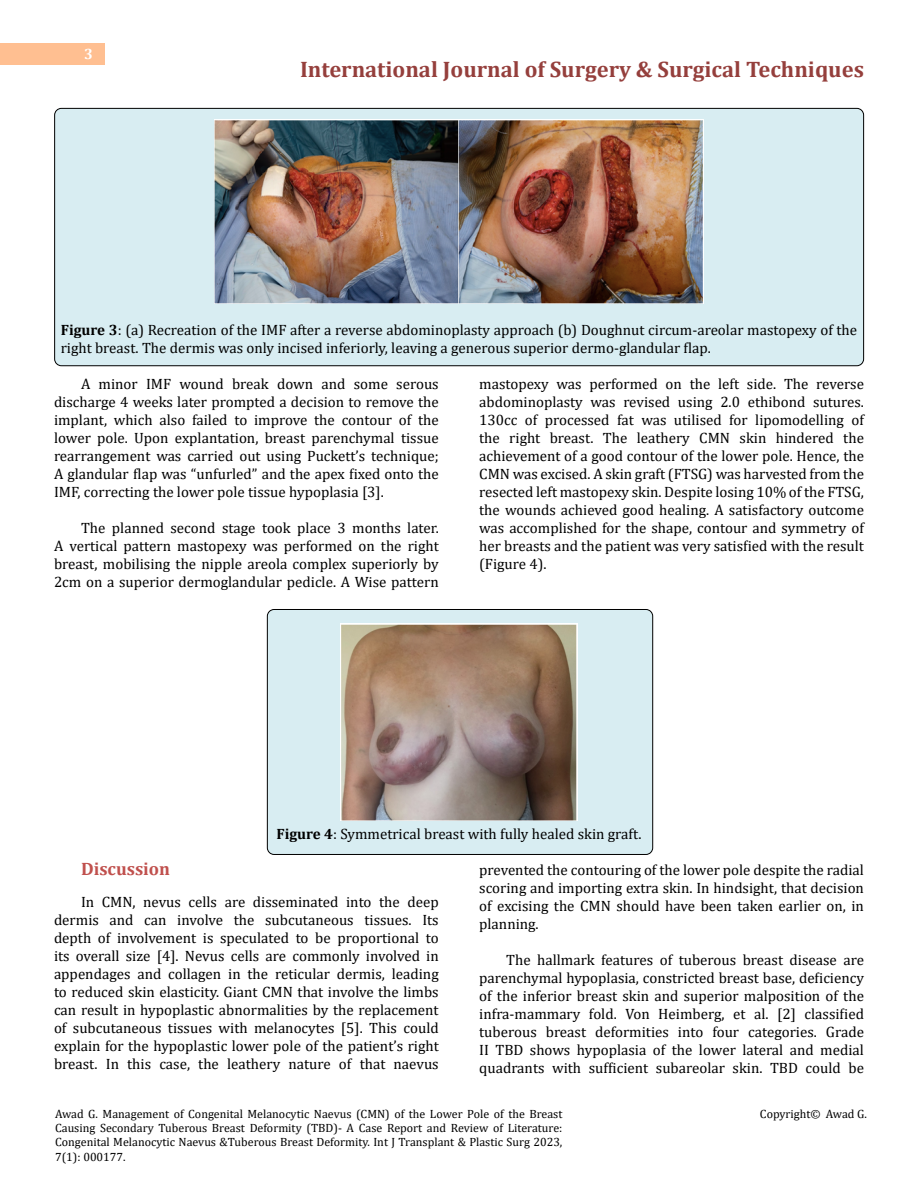
<style>
.page{position:relative;width:918px;height:1188px;background:#fff}
.page>*{position:absolute;margin:0;border:0;box-sizing:border-box;transform-origin:0 0}
.t1{font:700 22.5px "Cambria";color:#953f3c}
.t2{font:700 18px "Cambria";color:#c0504d}
.t3{font:15px/18px "Cambria";color:#000;text-align:justify}
.t4{font:700 15px "Cambria";color:#fff}
.t5{font:12px/14.4px "Cambria";color:#000;text-align:justify}
.s1{font-weight:700}
</style>
<div class="page">
<div style="left:0;top:43px;width:105px;height:21px;background:#ffbf91"></div>
<div style="left:267px;top:609px;width:386px;height:245px;background:#d8edf2;border-radius:7px"></div>
<div style="left:267px;top:609px;width:386px;height:246px;border:1px solid #000;border-radius:7px"></div>
<div style="left:55px;top:108px;width:809px;height:258px;background:#d8edf2;border-radius:7px"></div>
<div style="left:54px;top:108px;width:810px;height:258px;border:1px solid #000;border-radius:7px"></div>
<img style="left:215px;top:119px;width:488px;height:185px">
<img style="left:340px;top:623px;width:238px;height:198px">
<p class="t4" style="left:84px;top:44px;width:10px">3</p>
<h1 class="t1" style="left:300px;top:54px;width:566px">International Journal of Surgery &amp; Surgical Techniques</h1>
<p class="t3" style="left:61px;top:321px;width:798px"><span class="s1">Figure 3</span>: (a) Recreation of the IMF after a reverse abdominoplasty approach (b) Doughnut circum-areolar mastopexy of the right breast. The dermis was only incised inferiorly, leaving a generous superior dermo-glandular flap.</p>
<p class="t3" style="left:54px;top:375px;width:386px;text-indent:27px">A minor IMF wound break down and some serous discharge 4 weeks later prompted a decision to remove the implant, which also failed to improve the contour of the lower pole. Upon explantation, breast parenchymal tissue rearrangement was carried out using Puckett’s technique; A glandular flap was “unfurled” and the apex fixed onto the IMF, correcting the lower pole tissue hypoplasia [3].</p>
<p class="t3" style="left:54px;top:519px;width:386px;text-indent:27px">The planned second stage took place 3 months later.<br>A vertical pattern mastopexy was performed on the right breast, mobilising the nipple areola complex superiorly by 2cm on a superior dermoglandular pedicle. A Wise pattern</p>
<p class="t3" style="left:479px;top:375px;width:386px">mastopexy was performed on the left side. The reverse abdominoplasty was revised using 2.0 ethibond sutures.<br>130cc of processed fat was utilised for lipomodelling of the right breast. The leathery CMN skin hindered the achievement of a good contour of the lower pole. Hence, the CMN was excised. A skin graft (FTSG) was harvested from the resected left mastopexy skin. Despite losing 10% of the FTSG, the wounds achieved good healing. A satisfactory outcome was accomplished for the shape, contour and symmetry of her breasts and the patient was very satisfied with the result (Figure 4).</p>
<p class="t3" style="left:277px;top:825px;width:366px"><span class="s1">Figure 4</span>: Symmetrical breast with fully healed skin graft.</p>
<p class="t2" style="left:81px;top:856px;width:91px">Discussion</p>
<p class="t3" style="left:54px;top:893px;width:386px;text-indent:27px">In CMN, nevus cells are disseminated into the deep dermis and can involve the subcutaneous tissues. Its depth of involvement is speculated to be proportional to its overall size [4]. Nevus cells are commonly involved in appendages and collagen in the reticular dermis, leading to reduced skin elasticity. Giant CMN that involve the limbs can result in hypoplastic abnormalities by the replacement of subcutaneous tissues with melanocytes [5]. This could explain for the hypoplastic lower pole of the patient’s right breast. In this case, the leathery nature of that naevus</p>
<p class="t3" style="left:479px;top:861px;width:386px">prevented the contouring of the lower pole despite the radial scoring and importing extra skin. In hindsight, that decision of excising the CMN should have been taken earlier on, in planning.</p>
<p class="t3" style="left:479px;top:951px;width:386px;text-indent:27px">The hallmark features of tuberous breast disease are parenchymal hypoplasia, constricted breast base, deficiency of the inferior breast skin and superior malposition of the infra-mammary fold. Von Heimberg, et al. [2] classified tuberous breast deformities into four categories. Grade II TBD shows hypoplasia of the lower lateral and medial quadrants with sufficient subareolar skin. TBD could be</p>
<p class="t5" style="left:55px;top:1106px;width:509px">Awad G. Management of Congenital Melanocytic Naevus (CMN) of the Lower Pole of the Breast Causing Secondary Tuberous Breast Deformity (TBD)- A Case Report and Review of Literature:<br>Congenital Melanocytic Naevus &amp;Tuberous Breast Deformity. Int J Transplant &amp; Plastic Surg 2023, 7(1): 000177.</p>
<p class="t5" style="left:760px;top:1106px;width:109px">Copyright© Awad G.</p>
</div>
